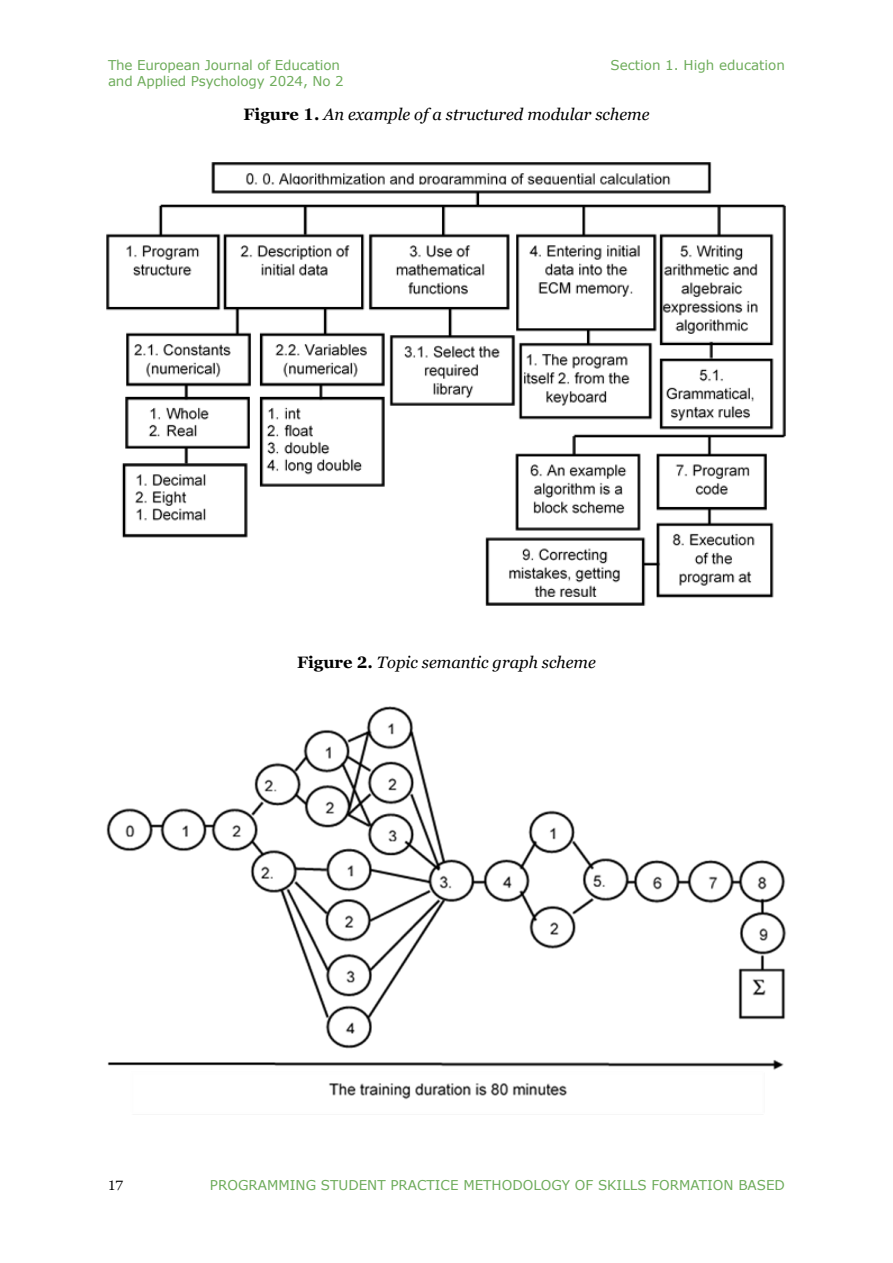
<style>
.page{position:relative;width:893px;height:1263px;background:#fff}
.page>*{position:absolute;margin:0;border:0;box-sizing:border-box;transform-origin:0 0}
.t1{font:italic 16.5px "Georgia Pro";color:#000}
.t2{font:13.5px/16.2px "Verdana";color:#6eac5b}
.t3{font:13.5px "Georgia Pro";color:#000}
.s1{font-weight:700;font-style:normal}
</style>
<div class="page">
<img style="left:106px;top:162px;width:680px;height:444px">
<img style="left:106px;top:706px;width:680px;height:394px">
<p class="t2" style="left:108px;top:57px;width:237px">The European Journal of Education and Applied Psychology 2024, No 2</p>
<p class="t2" style="left:610px;top:57px;width:176px">Section 1. High education</p>
<p class="t1" style="left:243px;top:105px;width:407px"><span class="s1">Figure 1.</span> An example of a structured modular scheme</p>
<p class="t1" style="left:297px;top:653px;width:300px"><span class="s1">Figure 2.</span> Topic semantic graph scheme</p>
<p class="t3" style="left:108px;top:1178px;width:17px">17</p>
<p class="t2" style="left:210px;top:1177px;width:577px">PROGRAMMING STUDENT PRACTICE METHODOLOGY OF SKILLS FORMATION BASED</p>
</div>
